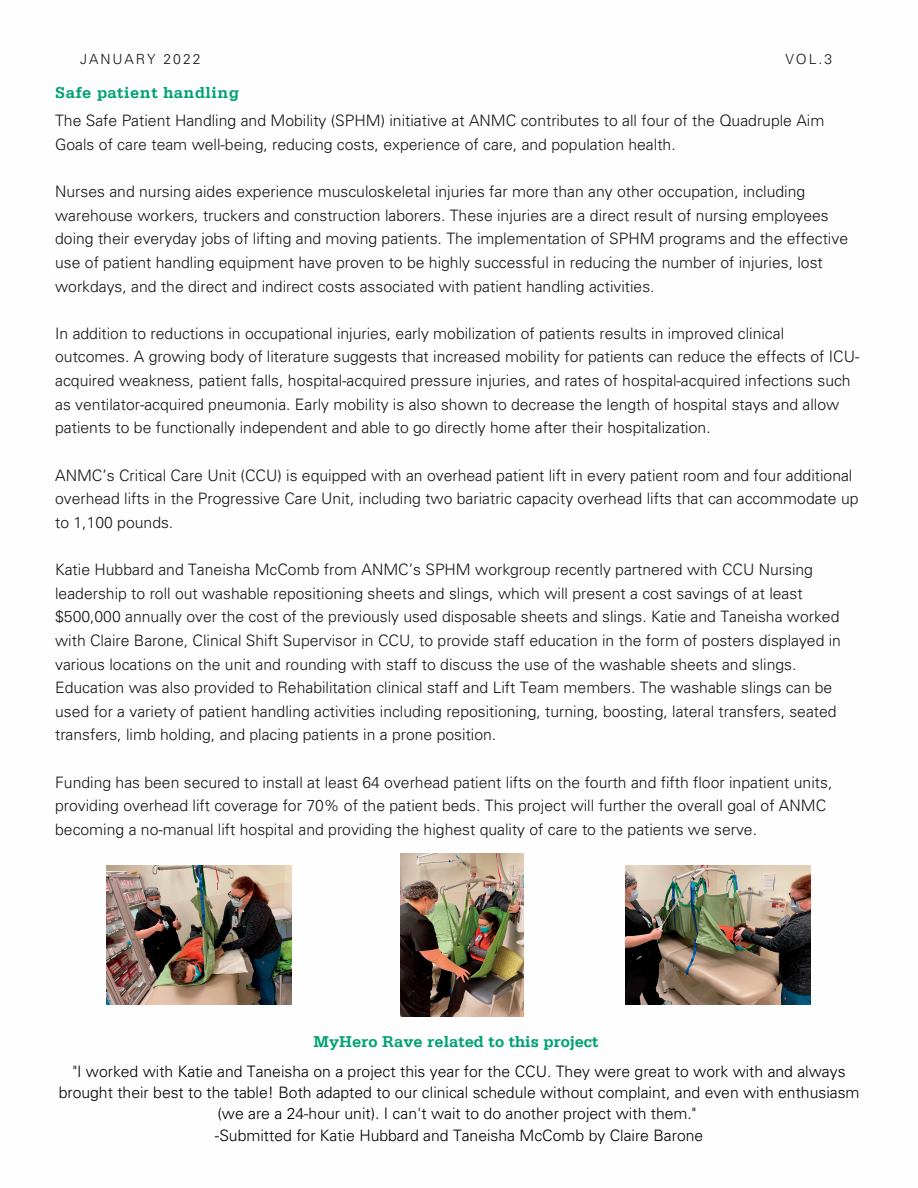
<style>
.page{position:relative;width:918px;height:1188px;background:#fff}
.page>*{position:absolute;margin:0;border:0;box-sizing:border-box;transform-origin:0 0}
.t1{font:700 16.5px "Serifa LT";color:#00a274}
.t2{font:700 16.5px "Serifa LT";letter-spacing:.03em;color:#00a274}
.t3{font:300 15.75px/23.7px "Univers LT Std";color:#141414}
.t4{font:300 15.75px/21.3px "Univers LT Std";color:#000;text-align:center}
.t5{font:300 13.95px "Univers LT Std";letter-spacing:.14em;color:#141414}
</style>
<div class="page">
<img style="left:400px;top:853px;width:123px;height:163px">
<img style="left:106px;top:866px;width:186px;height:138px">
<img style="left:625px;top:866px;width:186px;height:138px">
<p class="t5" style="left:80px;top:54px;width:122px">JANUARY 2022</p>
<p class="t5" style="left:785px;top:54px;width:48px">VOL.3</p>
<p class="t2" style="left:55px;top:87px;width:186px">Safe patient handling</p>
<p class="t3" style="left:55px;top:111px;width:771px">The Safe Patient Handling and Mobility (SPHM) initiative at ANMC contributes to all four of the Quadruple Aim<br>Goals of care team well-being, reducing costs, experience of care, and population health.</p>
<p class="t3" style="left:55px;top:182px;width:794px">Nurses and nursing aides experience musculoskeletal injuries far more than any other occupation, including warehouse workers, truckers and construction laborers. These injuries are a direct result of nursing employees doing their everyday jobs of lifting and moving patients. The implementation of SPHM programs and the effective use of patient handling equipment have proven to be highly successful in reducing the number of injuries, lost workdays, and the direct and indirect costs associated with patient handling activities.</p>
<p class="t3" style="left:55px;top:323px;width:806px">In addition to reductions in occupational injuries, early mobilization of patients results in improved clinical outcomes. A growing body of literature suggests that increased mobility for patients can reduce the effects of ICU&shy;acquired weakness, patient falls, hospital-acquired pressure injuries, and rates of hospital-acquired infections such as ventilator-acquired pneumonia. Early mobility is also shown to decrease the length of hospital stays and allow patients to be functionally independent and able to go directly home after their hospitalization.</p>
<p class="t3" style="left:55px;top:465px;width:805px">ANMC’s Critical Care Unit (CCU) is equipped with an overhead patient lift in every patient room and four additional overhead lifts in the Progressive Care Unit, including two bariatric capacity overhead lifts that can accommodate up to 1,100 pounds.</p>
<p class="t3" style="left:55px;top:560px;width:787px">Katie Hubbard and Taneisha McComb from ANMC’s SPHM workgroup recently partnered with CCU Nursing leadership to roll out washable repositioning sheets and slings, which will present a cost savings of at least $500,000 annually over the cost of the previously used disposable sheets and slings. Katie and Taneisha worked with Claire Barone, Clinical Shift Supervisor in CCU, to provide staff education in the form of posters displayed in various locations on the unit and rounding with staff to discuss the use of the washable sheets and slings.<br>Education was also provided to Rehabilitation clinical staff and Lift Team members. The washable slings can be used for a variety of patient handling activities including repositioning, turning, boosting, lateral transfers, seated transfers, limb holding, and placing patients in a prone position.</p>
<p class="t3" style="left:55px;top:772px;width:779px">Funding has been secured to install at least 64 overhead patient lifts on the fourth and fifth floor inpatient units, providing overhead lift coverage for 70% of the patient beds. This project will further the overall goal of ANMC becoming a no-manual lift hospital and providing the highest quality of care to the patients we serve.</p>
<p class="t1" style="left:314px;top:1036px;width:286px">MyHero Rave related to this project</p>
<p class="t4" style="left:59px;top:1062px;width:802px">"I worked with Katie and Taneisha on a project this year for the CCU. They were great to work with and always brought their best to the table! Both adapted to our clinical schedule without complaint, and even with enthusiasm (we are a 24-hour unit). I can't wait to do another project with them."</p>
<p class="t4" style="left:215px;top:1126px;width:490px">-Submitted for Katie Hubbard and Taneisha McComb by Claire Barone</p>
</div>
